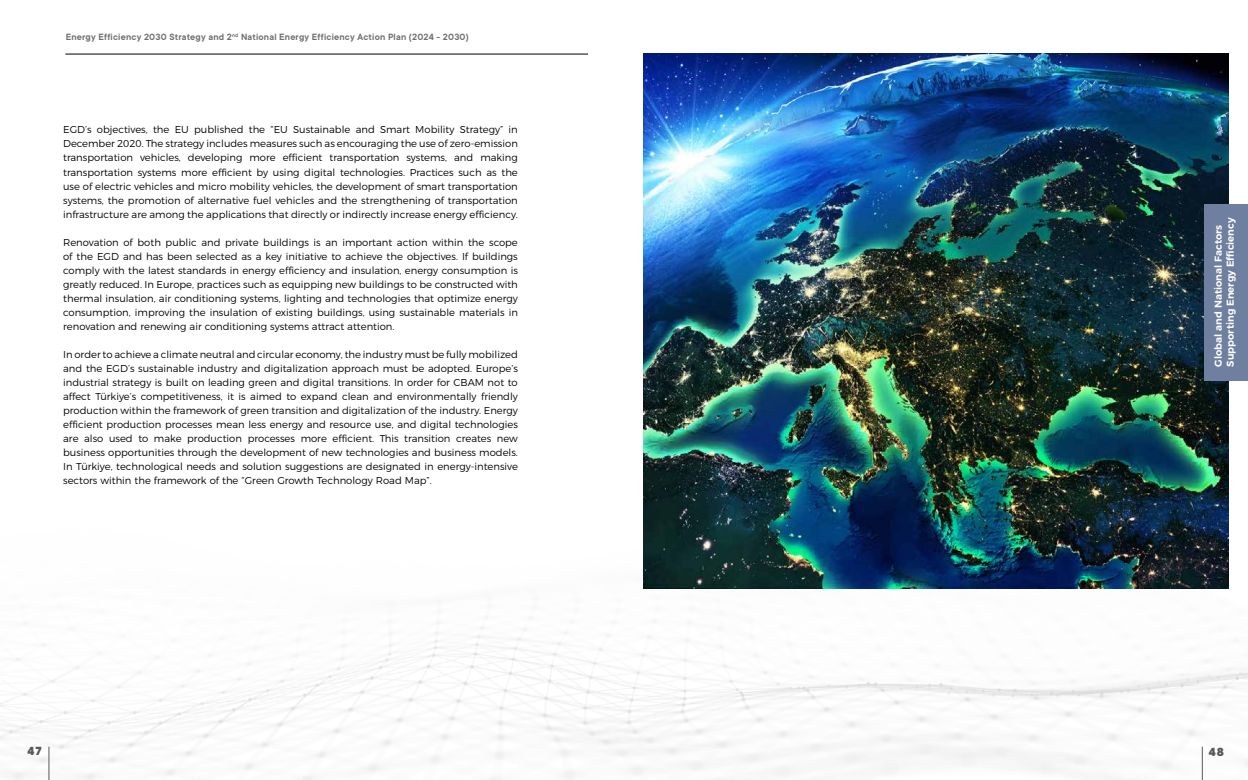
<style>
.page{position:relative;width:1248px;height:780px;background:#fff}
.page>*{position:absolute;margin:0;border:0;box-sizing:border-box;transform-origin:0 0}
.t1{font:800 13px "TT Commons";color:#58595b}
.t2{font:300 10px/14px "Montserrat";color:#000;text-align:justify}
.t3{font:600 10px "TT Commons";letter-spacing:.02em;color:#6d6e71}
.t4{font:600 10px/12px "Montserrat";color:#fff}
</style>
<div class="page">
<img style="left:0;top:480px;width:1247px;height:299px">
<hr style="left:65px;top:54px;width:523px;height:1px;background:#000">
<hr style="left:49px;top:746px;width:1px;height:34px;background:#58595b">
<hr style="left:1201px;top:746px;width:1px;height:34px;background:#58595b">
<img style="left:643px;top:54px;width:585px;height:534px">
<div style="left:1204px;top:204px;width:43px;height:177px;background:#6f7fa0"></div>
<p class="t3" style="left:66px;top:31px;width:404px">Energy Efficiency 2030 Strategy and 2<sup>nd</sup> National Energy Efficiency Action Plan (2024 - 2030)</p>
<p class="t2" style="left:63px;top:122px;width:456px">EGD’s objectives, the EU published the “EU Sustainable and Smart Mobility Strategy” in December 2020. The strategy includes measures such as encouraging the use of zero-emission transportation vehicles, developing more efficient transportation systems, and making transportation systems more efficient by using digital technologies. Practices such as the use of electric vehicles and micro mobility vehicles, the development of smart transportation systems, the promotion of alternative fuel vehicles and the strengthening of transportation infrastructure are among the applications that directly or indirectly increase energy efficiency.</p>
<p class="t2" style="left:63px;top:234px;width:456px">Renovation of both public and private buildings is an important action within the scope of the EGD and has been selected as a key initiative to achieve the objectives. If buildings comply with the latest standards in energy efficiency and insulation, energy consumption is greatly reduced. In Europe, practices such as equipping new buildings to be constructed with thermal insulation, air conditioning systems, lighting and technologies that optimize energy consumption, improving the insulation of existing buildings, using sustainable materials in renovation and renewing air conditioning systems attract attention.</p>
<p class="t2" style="left:63px;top:346px;width:456px">In order to achieve a climate neutral and circular economy, the industry must be fully mobilized and the EGD’s sustainable industry and digitalization approach must be adopted. Europe’s industrial strategy is built on leading green and digital transitions. In order for CBAM not to affect Türkiye’s competitiveness, it is aimed to expand clean and environmentally friendly production within the framework of green transition and digitalization of the industry. Energy efficient production processes mean less energy and resource use, and digital technologies are also used to make production processes more efficient. This transition creates new business opportunities through the development of new technologies and business models.<br>In Türkiye, technological needs and solution suggestions are designated in energy-intensive sectors within the framework of the “Green Growth Technology Road Map”.</p>
<p class="t4" style="left:1211px;top:366px;width:151px;rotate:-90deg">Global and National Factors<br>Supporting Energy Efficiency</p>
<h1 class="t1" style="left:28px;top:743px;width:16px">47</h1>
<h1 class="t1" style="left:1208px;top:744px;width:17px">48</h1>
</div>
